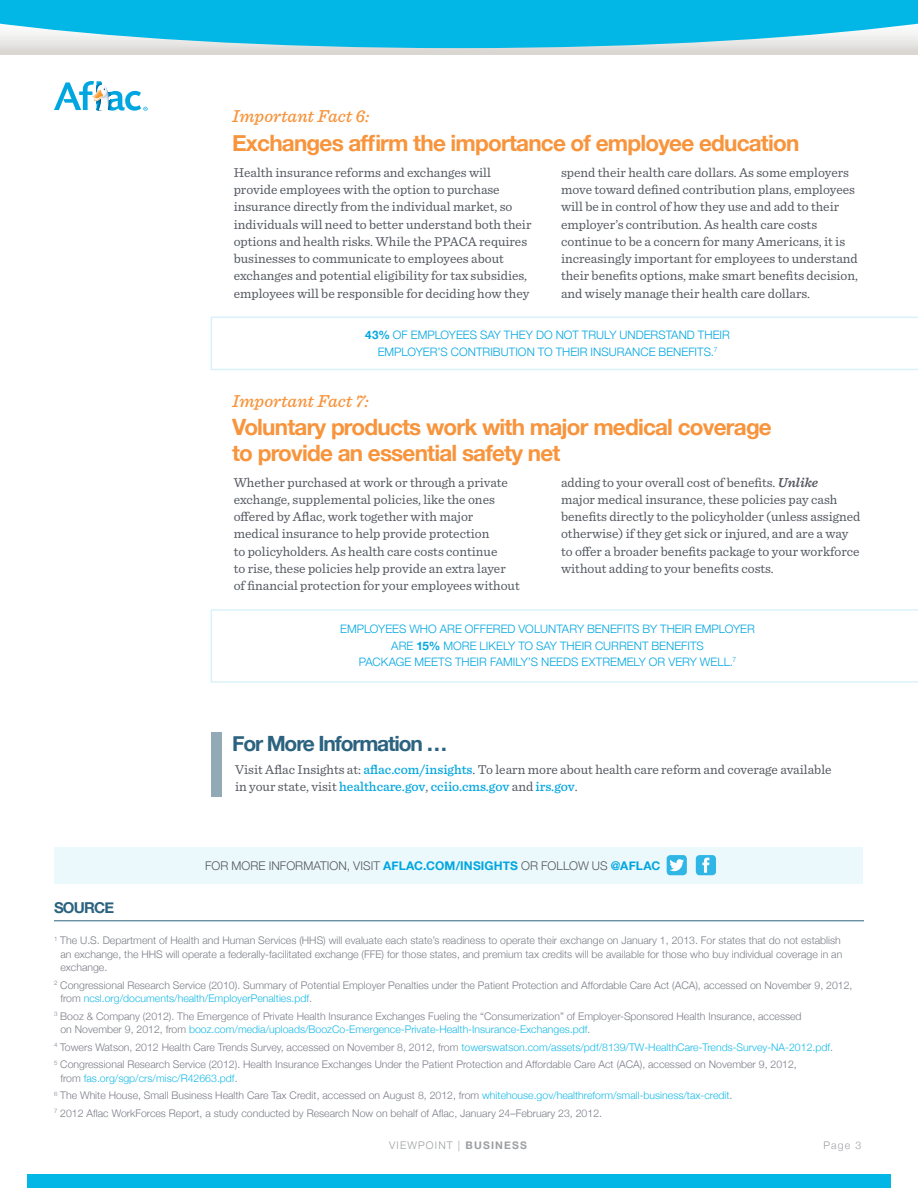
<style>
.page{position:relative;width:918px;height:1188px;background:#fff}
.page>*{position:absolute;margin:0;border:0;box-sizing:border-box;transform-origin:0 0}
.SUBHEAD_H1{font:700 22.5px/25.5px "Helvetica Neue";letter-spacing:-.035em;color:#f7943c}
.SUBHEAD_H2{font:700 21px "Helvetica Neue";letter-spacing:-.055em;color:#2b627f}
.SUBHEAD_H1-2{font:italic 500 18px "Sentinel";color:#f7943c}
.t1{font:700 15px "Helvetica Neue";letter-spacing:-.055em;color:#2b627f}
.BODY{font:13.5px/17.2px "Sentinel";color:#535860}
.t2{font:300 12px "Helvetica Neue";letter-spacing:.005em;color:#535860}
.t3{font:300 11.7px/16.2px "Helvetica Neue";letter-spacing:.005em;color:#00a6e0;text-align:center}
.SOURCE_COPY{font:300 10.5px/13.5px "Helvetica Neue";color:#7b7e87}
.SOURCE_COPY-2{font:300 10.5px "Helvetica Neue";color:#16bae8}
.t4{font:300 10.5px "Helvetica Neue";letter-spacing:.11em;color:#9d9fa2}
.s1{font-weight:700}
.s2{font-weight:600;font-style:italic}
.s3{font-weight:500;color:#00a6e0}
.s4{font-weight:700;color:#00a6e0}
.s5{color:#16bae8}
.s6{color:#7b7e87}
</style>
<div class="page">
<svg style="left:54px;top:81px;width:94px;height:30px"></svg>
<div style="left:27px;top:1174px;width:864px;height:14px;background:#02b6e6"></div>
<div style="left:0;top:0;width:918px;height:55px;background:#dad7d3"></div>
<svg style="left:0;top:0;width:918px;height:48px;fill:#02b6e6"></svg>
<hr style="left:54px;top:920px;width:810px;height:1px;background:#2b627f">
<svg style="left:211px;top:317px;width:707px;height:53px"></svg>
<div style="left:211px;top:732px;width:11px;height:65px;background:#91aab6"></div>
<svg style="left:211px;top:609px;width:707px;height:74px"></svg>
<div style="left:55px;top:847px;width:808px;height:36px;background:#ebf8fc"></div>
<div style="left:667px;top:855px;width:20px;height:20px;background:#2fb6e5;border-radius:4px"></div>
<svg style="left:669px;top:859px;width:15px;height:12px"></svg>
<div style="left:696px;top:855px;width:20px;height:20px;background:#2fb6e5;border-radius:4px"></div>
<svg style="left:702px;top:858px;width:7px;height:15px"></svg>
<p class="SUBHEAD_H1-2" style="left:232px;top:103px;width:139px">Important Fact 6:</p>
<p class="SUBHEAD_H1" style="left:232px;top:129px;width:569px">Exchanges affirm the importance of employee education</p>
<p class="BODY" style="left:234px;top:163px;width:299px">Health insurance reforms and exchanges will provide employees with the option to purchase insurance directly from the individual market, so individuals will need to better understand both their options and health risks. While the PPACA requires businesses to communicate to employees about exchanges and potential eligibility for tax subsidies, employees will be responsible for deciding how they</p>
<p class="BODY" style="left:561px;top:163px;width:299px">spend their health care dollars. As some employers move toward defined contribution plans, employees will be in control of how they use and add to their employer’s contribution. As health care costs continue to be a concern for many Americans, it is increasingly important for employees to understand their benefits options, make smart benefits decision, and wisely manage their health care dollars.</p>
<p class="t3" style="left:365px;top:327px;width:366px"><span class="s1">43%</span> OF EMPLOYEES SAY THEY DO NOT TRULY UNDERSTAND THEIR<br>EMPLOYER’S CONTRIBUTION TO THEIR INSURANCE BENEFITS.<sup>7</sup></p>
<p class="SUBHEAD_H1-2" style="left:232px;top:387px;width:138px">Important Fact 7:</p>
<p class="SUBHEAD_H1" style="left:232px;top:414px;width:541px">Voluntary products work with major medical coverage to provide an essential safety net</p>
<p class="BODY" style="left:234px;top:473px;width:288px">Whether purchased at work or through a private exchange, supplemental policies, like the ones offered by Aflac, work together with major medical insurance to help provide protection<br>to policyholders. As health care costs continue<br>to rise, these policies help provide an extra layer of financial protection for your employees without</p>
<p class="BODY" style="left:561px;top:473px;width:301px">adding to your overall cost of benefits. <span class="s2">Unlike<br></span>major medical insurance, these policies pay cash benefits directly to the policyholder (unless assigned otherwise) if they get sick or injured, and are a way to offer a broader benefits package to your workforce without adding to your benefits costs.</p>
<p class="t3" style="left:340px;top:621px;width:416px">EMPLOYEES WHO ARE OFFERED VOLUNTARY BENEFITS BY THEIR EMPLOYER<br>ARE <span class="s1">15%</span> MORE LIKELY TO SAY THEIR CURRENT BENEFITS<br>PACKAGE MEETS THEIR FAMILY’S NEEDS EXTREMELY OR VERY WELL.<sup>7</sup></p>
<p class="SUBHEAD_H2" style="left:232px;top:731px;width:217px">For More Information …</p>
<p class="BODY" style="left:235px;top:760px;width:598px">Visit Aflac Insights at: <span class="s3">aflac.com/insights</span>. To learn more about health care reform and coverage available in your state, visit <span class="s3">healthcare.gov</span>, <span class="s3">cciio.cms.gov</span> and <span class="s3">irs.gov</span>.</p>
<p class="t1" style="left:54px;top:898px;width:62px">SOURCE</p>
<p class="t2" style="left:205px;top:858px;width:457px">FOR MORE INFORMATION, VISIT <span class="s4">AFLAC.COM/INSIGHTS</span> OR FOLLOW US <span class="s4">@AFLAC</span></p>
<p class="SOURCE_COPY" style="left:60px;top:933px;width:783px;text-indent:-6px"><sup>1</sup> The U.S. Department of Health and Human Services (HHS) will evaluate each state’s readiness to operate their exchange on January 1, 2013. For states that do not establish an exchange, the HHS will operate a federally-facilitated exchange (FFE) for those states, and premium tax credits will be available for those who buy individual coverage in an exchange.</p>
<p class="SOURCE_COPY" style="left:60px;top:978px;width:793px;text-indent:-6px"><sup>2</sup> Congressional Research Service (2010). Summary of Potential Employer Penalties under the Patient Protection and Affordable Care Act (ACA), accessed on November 9, 2012, from <span class="s5">ncsl.org/documents/health/EmployerPenalties.pdf</span>.</p>
<p class="SOURCE_COPY" style="left:60px;top:1009px;width:743px;text-indent:-6px"><sup>3</sup> Booz &amp; Company (2012). The Emergence of Private Health Insurance Exchanges Fueling the “Consumerization” of Employer-Sponsored Health Insurance, accessed on November 9, 2012, from <span class="s5">booz.com/media/uploads/BoozCo-Emergence-Private-Health-Insurance-Exchanges.pdf</span>.</p>
<p class="SOURCE_COPY-2" style="left:54px;top:1041px;width:781px"><sup>4</sup> <span class="s6">Towers Watson, 2012 Health Care Trends Survey, accessed on November 8, 2012, from</span> towerswatson.com/assets/pdf/8139/TW-HealthCare-Trends-Survey-NA-2012.pdf<span class="s6">.</span></p>
<p class="SOURCE_COPY" style="left:60px;top:1058px;width:738px;text-indent:-6px"><sup>5</sup> Congressional Research Service (2012). Health Insurance Exchanges Under the Patient Protection and Affordable Care Act (ACA), accessed on November 9, 2012, from <span class="s5">fas.org/sgp/crs/misc/R42663.pdf</span>.</p>
<p class="SOURCE_COPY" style="left:54px;top:1089px;width:680px"><sup>6</sup> The White House, Small Business Health Care Tax Credit, accessed on August 8, 2012, from <span class="s5">whitehouse.gov/healthreform/small-business/tax-credit</span>.</p>
<p class="SOURCE_COPY" style="left:54px;top:1106px;width:550px"><sup>7</sup> 2012 Aflac WorkForces Report, a study conducted by Research Now on behalf of Aflac, January 24–February 23, 2012.</p>
<p class="t4" style="left:389px;top:1139px;width:139px">VIEWPOINT | <span class="s1">BUSINESS</span></p>
<p class="t4" style="left:824px;top:1139px;width:39px">Page 3</p>
</div>
